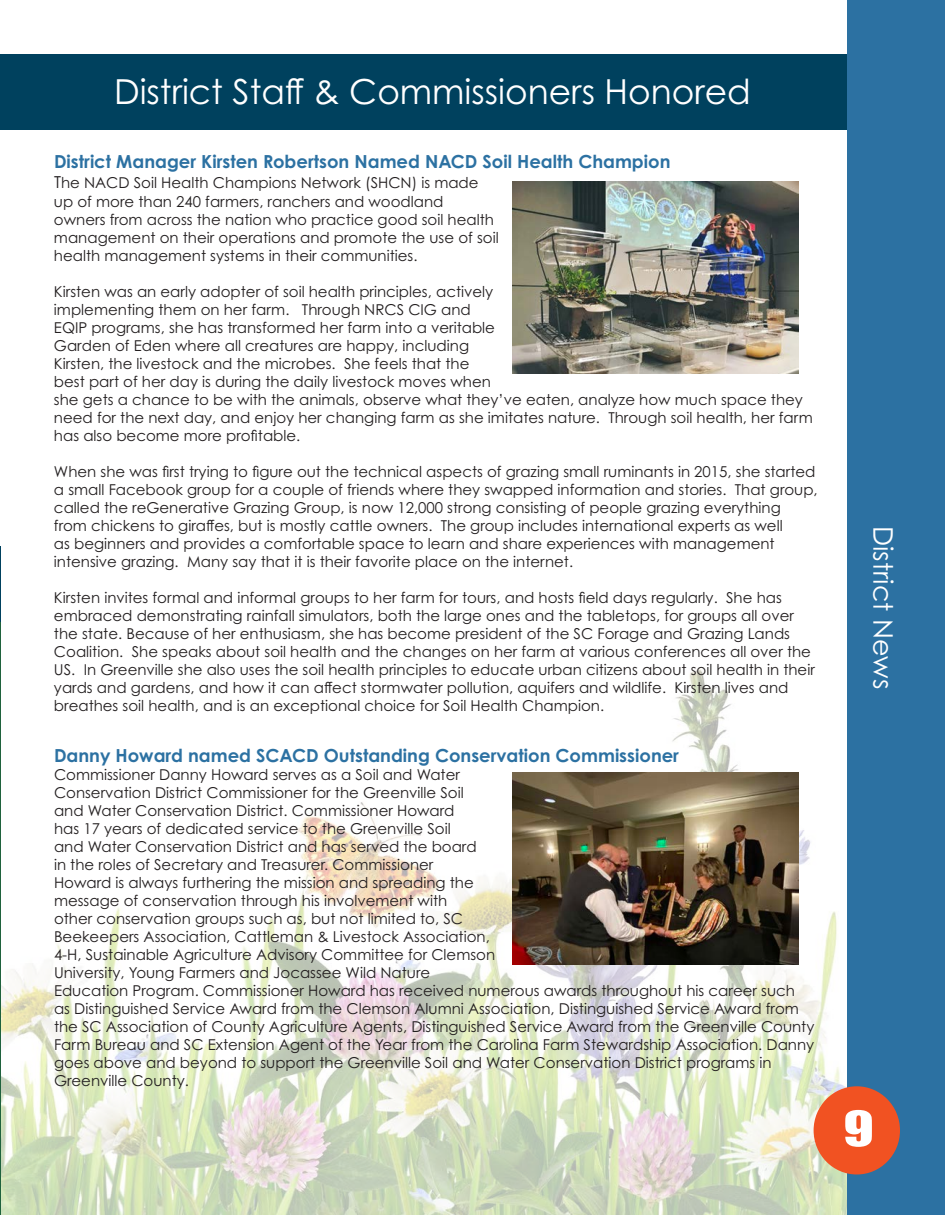
<style>
.page{position:relative;width:945px;height:1215px;background:#fff}
.page>*{position:absolute;margin:0;border:0;box-sizing:border-box;transform-origin:0 0}
.t1{font:45px "Impact";color:#fff;scale:1.25 1}
.t2{font:34.5px "Century Gothic Pro";color:#fff}
.t3{font:27px "Century Gothic Pro";color:#fff}
.t4{font:700 18px "Century Gothic Pro";color:#2c71a2}
.t5{font:15px/18px "Century Gothic Pro";color:#231f20}
.s1{font-size:16.5px}
</style>
<div class="page">
<img style="left:1px;top:554px;width:847px;height:661px">
<hr style="left:0;top:621px;width:1px;height:594px;background:#1f623d">
<hr style="left:0;top:546px;width:1px;height:76px;background:#00415e">
<div style="left:1px;top:54px;width:854px;height:76px;background:#00415e"></div>
<div style="left:848px;top:0;width:97px;height:1215px;background:#2c71a2"></div>
<div style="left:814px;top:1086px;width:86px;height:88px;background:#f15222;border-radius:50%"></div>
<img style="left:512px;top:182px;width:286px;height:192px">
<img style="left:512px;top:773px;width:286px;height:192px">
<p class="t2" style="left:114px;top:71px;width:638px">District Staff &amp; Commissioners Honored</p>
<p class="t4" style="left:54px;top:150px;width:618px">District Manager Kirsten Robertson Named NACD Soil Health Champion</p>
<p class="t5" style="left:54px;top:172px;width:426px;line-height:19.8px"><span class="s1">T</span>he NACD Soil Health Champions Network (SHCN) is made up of more than 240 farmers, ranchers and woodland</p>
<p class="t5" style="left:54px;top:211px;width:446px">owners from across the nation who practice good soil health management on their operations and promote the use of soil health management systems in their communities.</p>
<p class="t5" style="left:54px;top:283px;width:760px">Kirsten was an early adopter of soil health principles, actively<br>implementing them on her farm. Through NRCS CIG and<br>EQIP programs, she has transformed her farm into a veritable<br>Garden of Eden where all creatures are happy, including<br>Kirsten, the livestock and the microbes. She feels that the<br>best part of her day is during the daily livestock moves when<br>she gets a chance to be with the animals, observe what they’ve eaten, analyze how much space they need for the next day, and enjoy her changing farm as she imitates nature. Through soil health, her farm has also become more profitable.</p>
<p class="t5" style="left:54px;top:463px;width:765px">When she was first trying to figure out the technical aspects of grazing small ruminants in 2015, she started a small Facebook group for a couple of friends where they swapped information and stories. That group, called the reGenerative Grazing Group, is now 12,000 strong consisting of people grazing everything<br>from chickens to giraffes, but is mostly cattle owners. The group includes international experts as well<br>as beginners and provides a comfortable space to learn and share experiences with management intensive grazing. Many say that it is their favorite place on the internet.</p>
<p class="t5" style="left:54px;top:589px;width:762px">Kirsten invites formal and informal groups to her farm for tours, and hosts field days regularly. She has embraced demonstrating rainfall simulators, both the large ones and the tabletops, for groups all over the state. Because of her enthusiasm, she has become president of the SC Forage and Grazing Lands Coalition. She speaks about soil health and the changes on her farm at various conferences all over the US. In Greenville she also uses the soil health principles to educate urban citizens about soil health in their yards and gardens, and how it can affect stormwater pollution, aquifers and wildlife. Kirsten lives and breathes soil health, and is an exceptional choice for Soil Health Champion.</p>
<p class="t4" style="left:54px;top:744px;width:627px">Danny Howard named SCACD Outstanding Conservation Commissioner</p>
<p class="t5" style="left:54px;top:765px;width:762px">Commissioner Danny Howard serves as a Soil and Water<br>Conservation District Commissioner for the Greenville Soil<br>and Water Conservation District. Commissioner Howard<br>has 17 years of dedicated service to the Greenville Soil<br>and Water Conservation District and has served the board<br>in the roles of Secretary and Treasurer. Commissioner<br>Howard is always furthering the mission and spreading the<br>message of conservation through his involvement with<br>other conservation groups such as, but not limited to, SC<br>Beekeepers Association, Cattleman &amp; Livestock Association,<br>4-H, Sustainable Agriculture Advisory Committee for Clemson<br>University, Young Farmers and Jocassee Wild Nature<br>Education Program. Commissioner Howard has received numerous awards throughout his career such as Distinguished Service Award from the Clemson Alumni Association, Distinguished Service Award from the SC Association of County Agriculture Agents, Distinguished Service Award from the Greenville County Farm Bureau and SC Extension Agent of the Year from the Carolina Farm Stewardship Association. Danny goes above and beyond to support the Greenville Soil and Water Conservation District programs in Greenville County.</p>
<p class="t3" style="left:900px;top:526px;width:165px;rotate:90deg">District News</p>
<p class="t1" style="left:843px;top:1094px;width:26px">9</p>
</div>
